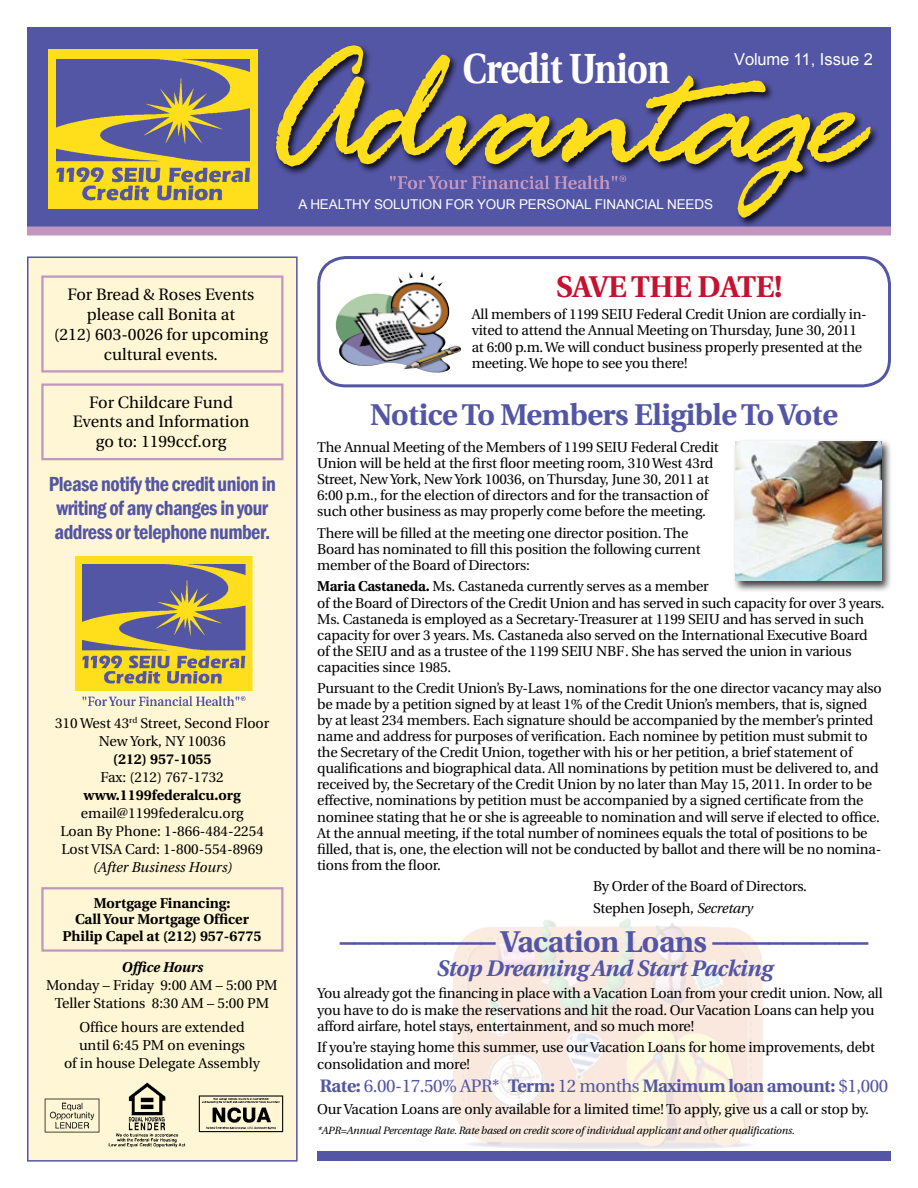
<style>
.page{position:relative;width:918px;height:1188px;background:#fff}
.page>*{position:absolute;margin:0;border:0;box-sizing:border-box;transform-origin:0 0}
.t1{font:180px "Rage Italic Plain";letter-spacing:-.035em;color:#ffdf1b}
.t2{font:700 42px "Utopia";letter-spacing:-.02em;color:#fff;scale:.85 1}
.t3{font:700 30px "Utopia";letter-spacing:-.015em;color:#5355a5}
.t4{font:700 30px "Utopia";letter-spacing:-.015em;color:#c41230}
.t5{font:italic 700 22.5px "Utopia";letter-spacing:-.015em;color:#5355a5}
.t6{font:600 condensed 21px/24px "Franklin Gothic";letter-spacing:-.025em;color:#5355a5}
.t7{font:18px "Utopia";letter-spacing:-.025em;color:#5355a5}
.t8{font:16.5px/19.8px "Utopia";color:#000;text-align:center}
.t9{font:16.5px "Arial";letter-spacing:-.01em;color:#fff}
.t10{font:14.25px/16px "Utopia";letter-spacing:-.015em;color:#000}
.t11{font:700 14.25px/16.5px "Utopia";color:#000;text-align:center}
.t12{font:italic 14.25px "Utopia";color:#000}
.t13{font:italic 700 14.25px "Utopia";color:#000}
.t14{font:13.5px "Arial";letter-spacing:-.01em;color:#fff}
.t15{font:italic 10.5px "Utopia";letter-spacing:-.015em;color:#000}
.s1{font-weight:700}
.s2{font-style:italic}
</style>
<div class="page">
<div style="left:27px;top:27px;width:864px;height:200px;background:#5355a5"></div>
<img style="left:452px;top:919px;width:304px;height:231px">
<div style="left:317px;top:256px;width:574px;height:131px;border:3px solid #5355a5;border-radius:27px"></div>
<div style="left:27px;top:226px;width:864px;height:10px;background:#c296be"></div>
<div style="left:27px;top:256px;width:271px;height:906px;background:#fff6d5;border:2px solid #5355a5"></div>
<div style="left:48px;top:50px;width:210px;height:159px;background:#ffdf1b"></div>
<img style="left:56px;top:59px;width:194px;height:142px">
<div style="left:41px;top:383px;width:243px;height:77px;border:2px solid #c296be"></div>
<div style="left:41px;top:275px;width:243px;height:98px;border:2px solid #c296be"></div>
<div style="left:75px;top:556px;width:177px;height:135px;background:#ffdf1b"></div>
<img style="left:82px;top:564px;width:164px;height:120px">
<img style="left:82px;top:696px;width:164px;height:10px">
<div style="left:41px;top:887px;width:243px;height:65px;border:2px solid #c296be"></div>
<div style="left:273px;top:43px;width:607px;height:185px;background:#000;opacity:.85"></div>
<img style="left:44px;top:1098px;width:56px;height:35px">
<img style="left:108px;top:1083px;width:78px;height:65px">
<img style="left:198px;top:1095px;width:86px;height:38px">
<div style="left:317px;top:1151px;width:574px;height:10px;background:#5355a5"></div>
<img style="left:335px;top:271px;width:115px;height:102px">
<div style="left:733px;top:438px;width:159px;height:154px;background:#000;opacity:.75"></div>
<img style="left:736px;top:441px;width:145px;height:140px">
<h1 class="t1" style="left:263px;top:34px;width:601px">Advantage</h1>
<h2 class="t2" style="left:462px;top:45px;width:246px">Credit Union</h2>
<p class="t9" style="left:734px;top:48px;width:140px">VOLUME 11, ISSUE 2</p>
<p class="t14" style="left:299px;top:195px;width:414px">A HEALTHY SOLUTION FOR YOUR PERSONAL FINANCIAL N EEDS</p>
<p class="t8" style="left:54px;top:285px;width:216px">For Bread &amp; Roses Events please call Bonita at<br>(212) 603-0026 for upcoming cultural events.</p>
<p class="t8" style="left:73px;top:393px;width:178px">For Childcare Fund<br>Events and Information go to: 1199ccf.org</p>
<h3 class="t6" style="left:49px;top:471px;width:228px">Please notify the credit union in writing of any changes in your address or telephone number.</h3>
<p class="t10" style="left:55px;top:714px;width:216px;line-height:18px;text-align:center">310 West 43<sup>rd</sup> Street, Second Floor<br>New York, NY 10036</p>
<p class="t11" style="left:113px;top:751px;width:100px">(212) 957-1055</p>
<p class="t10" style="left:101px;top:769px;width:125px">Fax: (212) 767-1732</p>
<p class="t11" style="left:84px;top:787px;width:159px">www.1199federalcu.org</p>
<p class="t10" style="left:60px;top:804px;width:205px;line-height:18px;text-align:center">email@1199federalcu.org<br>Loan By Phone: 1-866-484-2254<br>Lost VISA Card: 1-800-554-8969</p>
<p class="t12" style="left:93px;top:859px;width:141px">(After Business Hours)</p>
<p class="t11" style="left:63px;top:895px;width:200px">Mortgage Financing:<br>Call Your Mortgage Officer<br>Philip Capel at (212) 957-6775</p>
<p class="t13" style="left:121px;top:959px;width:83px">Office Hours</p>
<p class="t10" style="left:46px;top:977px;width:233px;line-height:18px;text-align:center">Monday – Friday 9:00 AM – 5:00 PM<br>Teller Stations 8:30 AM – 5:00 PM</p>
<p class="t10" style="left:64px;top:1018px;width:197px;line-height:18px;text-align:center">Office hours are extended until 6:45 PM on evenings<br>of in house Delegate Assembly</p>
<h3 class="t4" style="left:556px;top:269px;width:228px">Save The Dat e!</h3>
<p class="t10" style="left:472px;top:306px;width:397px;line-height:16.5px">All members of 1199 SEIU Federal Credit Union are cordially in&shy;vited to attend the Annual Meeting on Thursday, June 30, 2011 at 6:00 p.m. We will conduct business properly presented at the meeting. We hope to see you there!</p>
<h3 class="t3" style="left:370px;top:398px;width:469px">Notice To Members Eligible To Vote</h3>
<p class="t10" style="left:317px;top:440px;width:403px">The Annual Meeting of the Members of 1199 SEIU Federal Credit Union will be held at the first floor meeting room, 310 West 43rd Street, New York, New York 10036, on Thursday, June 30, 2011 at 6:00 p.m., for the election of directors and for the transaction of such other business as may properly come before the meeting.</p>
<p class="t10" style="left:317px;top:525px;width:385px">There will be filled at the meeting one director position. The<br>Board has nominated to fill this position the following current member of the Board of Directors:</p>
<p class="t10" style="left:317px;top:579px;width:569px"><span class="s1">Maria Castaneda.</span> Ms. Castaneda currently serves as a member<br>of the Board of Directors of the Credit Union and has served in such capacity for over 3 years.<br>Ms. Castaneda is employed as a Secretary-Treasurer at 1199 SEIU and has served in such capacity for over 3 years. Ms. Castaneda also served on the International Executive Board<br>of the SEIU and as a trustee of the 1199 SEIU NBF . She has served the union in various capacities since 1985.</p>
<p class="t10" style="left:317px;top:681px;width:566px">Pursuant to the Credit Union’s By-Laws, nominations for the one director vacancy may also be made by a petition signed by at least 1% of the Credit Union’s members, that is, signed by at least 234 members. Each signature should be accompanied by the member’s printed name and address for purposes of verification. Each nominee by petition must submit to the Secretary of the Credit Union, together with his or her petition, a brief statement of qualifications and biographical data. All nominations by petition must be delivered to, and received by, the Secretary of the Credit Union by no later than May 15, 2011. In order to be effective, nominations by petition must be accompanied by a signed certificate from the nominee stating that he or she is agreeable to nomination and will serve if elected to office.<br>At the annual meeting, if the total number of nominees equals the total of positions to be filled, that is, one, the election will not be conducted by ballot and there will be no nomina&shy;tions from the floor.</p>
<p class="t10" style="left:593px;top:876px;width:215px;line-height:21.5px">By Order of the Board of Directors.<br>Stephen Joseph, <span class="s2">Secretary</span></p>
<h3 class="t3" style="left:340px;top:923px;width:530px">––––––––––– Vacation Loans –––––––––––</h3>
<h3 class="t5" style="left:436px;top:956px;width:338px">Stop Dreaming And Start Packing</h3>
<p class="t10" style="left:317px;top:985px;width:567px;line-height:16.5px">You already got the financing in place with a Vacation Loan from your credit union. Now, all you have to do is make the reservations and hit the road. Our Vacation Loans can help you afford airfare, hotel stays, entertainment, and so much more!</p>
<p class="t10" style="left:317px;top:1040px;width:559px;line-height:16.5px">If you’re staying home this summer, use our Vacation Loans for home improvements, debt consolidation and more!</p>
<p class="t7" style="left:320px;top:1076px;width:570px"><span class="s1">Rate:</span> 6.00-17.50% APR* <span class="s1">Term:</span> 12 months <span class="s1">Maximum loan amount:</span> $1,000</p>
<p class="t10" style="left:317px;top:1102px;width:553px">Our Vacation Loans are only available for a limited time! To apply, give us a call or stop by.</p>
<p class="t15" style="left:317px;top:1125px;width:479px">*APR=Annual Percentage Rate. Rate based on credit score of individual applicant and other qualifications.</p>
</div>
